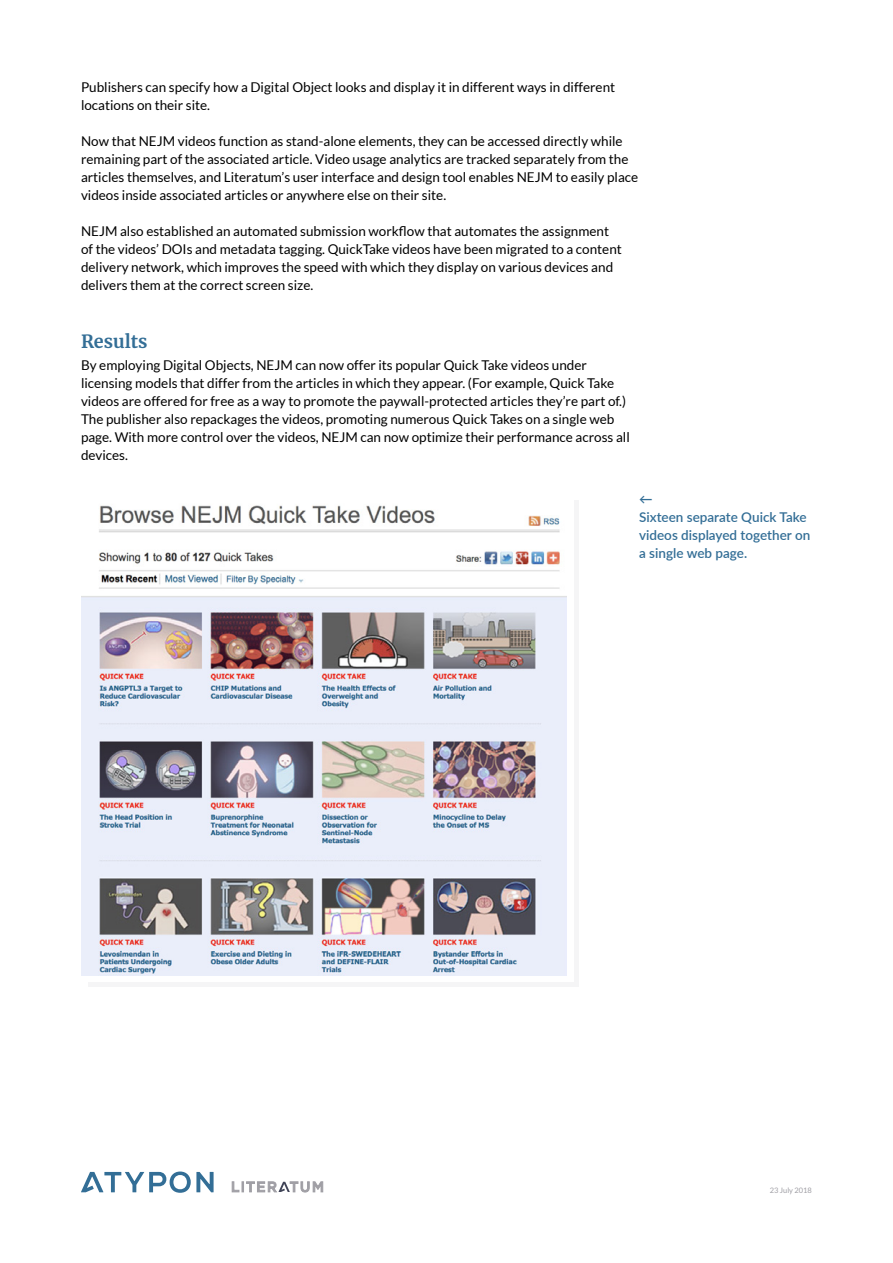
<style>
.page{position:relative;width:893px;height:1263px;background:#fff}
.page>*{position:absolute;margin:0;border:0;box-sizing:border-box;transform-origin:0 0}
.t1{font:700 18px "Merriweather";color:#336e96}
.t2{font:13.5px/18px "Lato";color:#000}
.t3{font:600 13.5px/18px "Lato";color:#336e96}
.t4{font:7.5px "Lato";color:#a09fa5}
</style>
<div class="page">
<svg style="left:81px;top:1171px;width:133px;height:22px"></svg>
<svg style="left:232px;top:1181px;width:91px;height:11px"></svg>
<img style="left:81px;top:505px;width:486px;height:470px">
<div style="left:88px;top:982px;width:486px;height:5px;background:#f5f5f6"></div>
<div style="left:574px;top:500px;width:5px;height:487px;background:#f5f5f6"></div>
<p class="t2" style="left:81px;top:78px;width:536px">Publishers can specify how a Digital Object looks and display it in different ways in different locations on their site.</p>
<p class="t2" style="left:81px;top:132px;width:559px">Now that NEJM videos function as stand-alone elements, they can be accessed directly while remaining part of the associated article. Video usage analytics are tracked separately from the articles themselves, and Literatum’s user interface and design tool enables NEJM to easily place videos inside associated articles or anywhere else on their site.</p>
<p class="t2" style="left:81px;top:222px;width:542px">NEJM also established an automated submission workflow that automates the assignment of the videos’ DOIs and metadata tagging. QuickTake videos have been migrated to a content delivery network, which improves the speed with which they display on various devices and delivers them at the correct screen size.</p>
<h1 class="t1" style="left:81px;top:329px;width:68px">Results</h1>
<p class="t2" style="left:81px;top:356px;width:550px">By employing Digital Objects, NEJM can now offer its popular Quick Take videos under licensing models that differ from the articles in which they appear. (For example, Quick Take videos are offered for free as a way to promote the paywall-protected articles they’re part of.)<br>The publisher also repackages the videos, promoting numerous Quick Takes on a single web page. With more control over the videos, NEJM can now optimize their performance across all devices.</p>
<p class="t3" style="left:639px;top:489px;width:173px">←<br>Sixteen separate Quick Take videos displayed together on a single web page.</p>
<p class="t4" style="left:770px;top:1186px;width:44px">23 July 2018</p>
</div>
